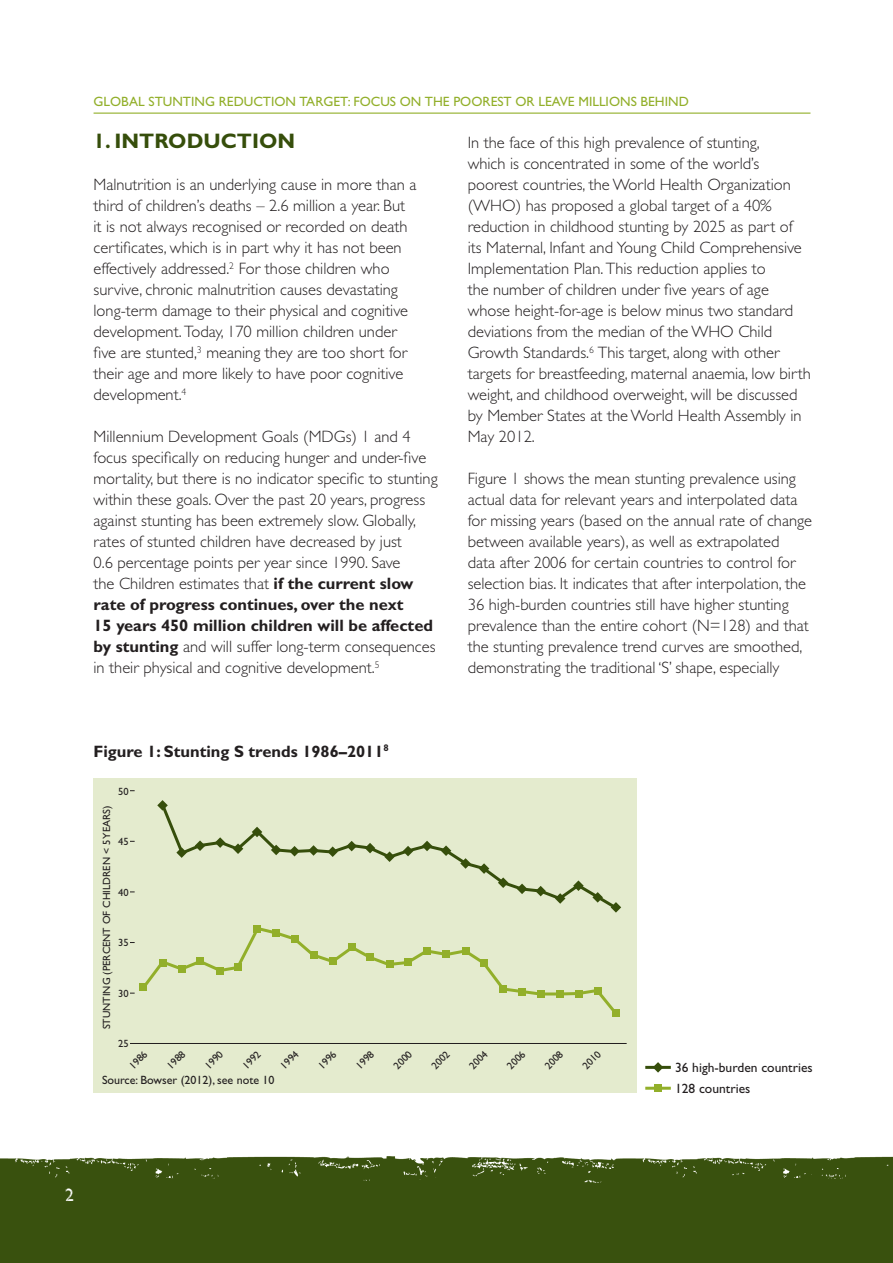
<style>
.page{position:relative;width:893px;height:1263px;background:#fff}
.page>*{position:absolute;margin:0;border:0;box-sizing:border-box;transform-origin:0 0}
.A_head{font:700 21px "Gill Sans";color:#364e0b}
.t1{font:18px "Gill Sans Woodblock";color:#fff}
.Body_text{font:300 16.5px/21px "Gill Sans";color:#231f20}
.C_head__figure_head{font:700 16.5px "Gill Sans";color:#231f20}
.Running_head{font:13.5px "Gill Sans";color:#92af2a}
.Figure_key{font:13.5px "Gill Sans";color:#231f20}
.Figure_source{font:12px "Gill Sans";color:#231f20}
.Figure_labels{font:10.5px "Gill Sans";color:#231f20}
.s1{font-weight:700}
</style>
<div class="page">
<div style="left:0;top:1156px;width:893px;height:107px;background:#39510e"></div>
<hr style="left:94px;top:113px;width:716px;height:1px;background:#92af2a">
<div style="left:94px;top:778px;width:543px;height:315px;background:#e4ebce"></div>
<hr style="left:131px;top:1043px;width:496px;height:1px;background:#231f20">
<svg style="left:163px;top:811px;width:448px;height:97px"></svg>
<svg style="left:145px;top:927px;width:475px;height:84px"></svg>
<div style="left:139px;top:983px;width:8px;height:8px;background:#92af2a"></div>
<div style="left:159px;top:959px;width:7px;height:7px;background:#92af2a"></div>
<svg style="left:157px;top:800px;width:11px;height:11px"></svg>
<div style="left:178px;top:965px;width:7px;height:8px;background:#92af2a"></div>
<svg style="left:176px;top:847px;width:11px;height:11px"></svg>
<div style="left:197px;top:958px;width:7px;height:7px;background:#92af2a"></div>
<svg style="left:195px;top:840px;width:10px;height:11px"></svg>
<div style="left:216px;top:967px;width:8px;height:7px;background:#92af2a"></div>
<svg style="left:215px;top:837px;width:10px;height:11px"></svg>
<div style="left:235px;top:963px;width:7px;height:7px;background:#92af2a"></div>
<svg style="left:233px;top:843px;width:10px;height:11px"></svg>
<div style="left:253px;top:925px;width:8px;height:7px;background:#92af2a"></div>
<svg style="left:252px;top:827px;width:10px;height:10px"></svg>
<div style="left:273px;top:929px;width:7px;height:7px;background:#92af2a"></div>
<svg style="left:271px;top:845px;width:10px;height:10px"></svg>
<div style="left:291px;top:935px;width:7px;height:8px;background:#92af2a"></div>
<svg style="left:289px;top:846px;width:11px;height:10px"></svg>
<div style="left:310px;top:951px;width:7px;height:8px;background:#92af2a"></div>
<svg style="left:308px;top:845px;width:11px;height:11px"></svg>
<div style="left:329px;top:958px;width:7px;height:7px;background:#92af2a"></div>
<svg style="left:327px;top:846px;width:11px;height:11px"></svg>
<div style="left:348px;top:944px;width:7px;height:7px;background:#92af2a"></div>
<svg style="left:346px;top:841px;width:11px;height:10px"></svg>
<div style="left:367px;top:954px;width:7px;height:7px;background:#92af2a"></div>
<svg style="left:365px;top:843px;width:10px;height:10px"></svg>
<div style="left:386px;top:960px;width:7px;height:8px;background:#92af2a"></div>
<svg style="left:384px;top:851px;width:11px;height:11px"></svg>
<div style="left:404px;top:958px;width:8px;height:8px;background:#92af2a"></div>
<svg style="left:403px;top:846px;width:10px;height:10px"></svg>
<div style="left:423px;top:947px;width:8px;height:8px;background:#92af2a"></div>
<svg style="left:422px;top:841px;width:10px;height:10px"></svg>
<div style="left:442px;top:950px;width:8px;height:8px;background:#92af2a"></div>
<svg style="left:441px;top:845px;width:10px;height:11px"></svg>
<div style="left:462px;top:947px;width:7px;height:8px;background:#92af2a"></div>
<svg style="left:460px;top:858px;width:11px;height:11px"></svg>
<div style="left:480px;top:959px;width:8px;height:8px;background:#92af2a"></div>
<svg style="left:479px;top:863px;width:10px;height:11px"></svg>
<div style="left:500px;top:985px;width:7px;height:7px;background:#92af2a"></div>
<svg style="left:498px;top:877px;width:10px;height:11px"></svg>
<div style="left:519px;top:988px;width:7px;height:7px;background:#92af2a"></div>
<svg style="left:517px;top:883px;width:10px;height:11px"></svg>
<div style="left:537px;top:990px;width:7px;height:8px;background:#92af2a"></div>
<svg style="left:535px;top:886px;width:11px;height:10px"></svg>
<div style="left:556px;top:990px;width:8px;height:8px;background:#92af2a"></div>
<svg style="left:555px;top:893px;width:10px;height:11px"></svg>
<div style="left:575px;top:990px;width:8px;height:7px;background:#92af2a"></div>
<svg style="left:573px;top:880px;width:11px;height:11px"></svg>
<div style="left:594px;top:987px;width:7px;height:8px;background:#92af2a"></div>
<svg style="left:592px;top:892px;width:11px;height:11px"></svg>
<div style="left:612px;top:1010px;width:8px;height:7px;background:#92af2a"></div>
<svg style="left:611px;top:902px;width:10px;height:11px"></svg>
<hr style="left:645px;top:1066px;width:26px;height:3px;background:#364e0b">
<hr style="left:645px;top:1087px;width:26px;height:3px;background:#92af2a">
<div style="left:654px;top:1084px;width:8px;height:8px;background:#92af2a"></div>
<svg style="left:653px;top:1062px;width:10px;height:11px"></svg>
<p class="Running_head" style="left:94px;top:94px;width:597px">GLOBAL STUNTING REDUCTION TARGET: FOCUS ON THE POOREST OR LEAVE MILLIONS BEHIND</p>
<p class="A_head" style="left:94px;top:129px;width:203px">1. INTRODUCTION</p>
<p class="Body_text" style="left:94px;top:174px;width:324px">Malnutrition is an underlying cause in more than a third of children’s deaths – 2.6 million a year. But it is not always recognised or recorded on death certificates, which is in part why it has not been effectively addressed.<sup>2</sup> For those children who survive, chronic malnutrition causes devastating long-term damage to their physical and cognitive development. Today, 170 million children under five are stunted,<sup>3</sup> meaning they are too short for their age and more likely to have poor cognitive development.<sup>4</sup></p>
<p class="Body_text" style="left:94px;top:426px;width:346px">Millennium Development Goals (MDGs) 1 and 4 focus specifically on reducing hunger and under-five mortality, but there is no indicator specific to stunting within these goals. Over the past 20 years, progress against stunting has been extremely slow. Globally, rates of stunted children have decreased by just<br>0.6 percentage points per year since 1990. Save<br>the Children estimates that <span class="s1">if the current slow rate of progress continues, over the next<br>15 years 450 million children will be affected by stunting</span> and will suffer long-term consequences in their physical and cognitive development.<sup>5</sup></p>
<p class="C_head__figure_head" style="left:94px;top:741px;width:297px">Figure 1: Stunting S trends 1986–2011<sup>8</sup></p>
<p class="Figure_labels" style="left:118px;top:785px;width:12px">50</p>
<p class="Figure_labels" style="left:101px;top:1029px;width:225px;rotate:-90deg">STUNTING (PERCENT OF CHILDREN &lt; 5 YEARS)</p>
<p class="Figure_labels" style="left:118px;top:836px;width:12px">45</p>
<p class="Figure_labels" style="left:118px;top:886px;width:12px">40</p>
<p class="Figure_labels" style="left:118px;top:936px;width:12px">35</p>
<p class="Figure_labels" style="left:118px;top:987px;width:12px">30</p>
<p class="Figure_labels" style="left:118px;top:1037px;width:12px">25</p>
<p class="Body_text" style="left:468px;top:132px;width:345px">In the face of this high prevalence of stunting,<br>which is concentrated in some of the world’s poorest countries, the World Health Organization (WHO) has proposed a global target of a 40% reduction in childhood stunting by 2025 as part of<br>its Maternal, Infant and Young Child Comprehensive Implementation Plan. This reduction applies to<br>the number of children under five years of age whose height-for-age is below minus two standard deviations from the median of the WHO Child Growth Standards.<sup>6</sup> This target, along with other targets for breastfeeding, maternal anaemia, low birth weight, and childhood overweight, will be discussed by Member States at the World Health Assembly in May 2012.</p>
<p class="Body_text" style="left:468px;top:468px;width:346px">Figure 1 shows the mean stunting prevalence using actual data for relevant years and interpolated data for missing years (based on the annual rate of change between available years), as well as extrapolated<br>data after 2006 for certain countries to control for selection bias. It indicates that after interpolation, the 36 high-burden countries still have higher stunting prevalence than the entire cohort (N=128) and that the stunting prevalence trend curves are smoothed, demonstrating the traditional ‘S’ shape, especially</p>
<p class="Figure_labels" style="left:127px;top:1063px;width:23px;rotate:-45deg">1986</p>
<p class="Figure_labels" style="left:164px;top:1063px;width:23px;rotate:-45deg">1988</p>
<p class="Figure_labels" style="left:202px;top:1063px;width:23px;rotate:-45deg">1990</p>
<p class="Figure_labels" style="left:240px;top:1063px;width:23px;rotate:-45deg">1992</p>
<p class="Figure_labels" style="left:278px;top:1063px;width:23px;rotate:-45deg">1994</p>
<p class="Figure_labels" style="left:316px;top:1063px;width:23px;rotate:-45deg">1996</p>
<p class="Figure_labels" style="left:353px;top:1063px;width:23px;rotate:-45deg">1998</p>
<p class="Figure_labels" style="left:391px;top:1063px;width:23px;rotate:-45deg">2000</p>
<p class="Figure_labels" style="left:429px;top:1063px;width:23px;rotate:-45deg">2002</p>
<p class="Figure_labels" style="left:467px;top:1063px;width:23px;rotate:-45deg">2004</p>
<p class="Figure_labels" style="left:505px;top:1063px;width:23px;rotate:-45deg">2006</p>
<p class="Figure_labels" style="left:542px;top:1063px;width:23px;rotate:-45deg">2008</p>
<p class="Figure_labels" style="left:580px;top:1063px;width:23px;rotate:-45deg">2010</p>
<p class="Figure_source" style="left:102px;top:1073px;width:174px">Source: Bowser (2012), see note 10</p>
<p class="Figure_key" style="left:675px;top:1059px;width:139px">36 high-burden countries</p>
<p class="Figure_key" style="left:675px;top:1080px;width:77px">128 countries</p>
<p class="t1" style="left:65px;top:1184px;width:10px">2</p>
</div>
